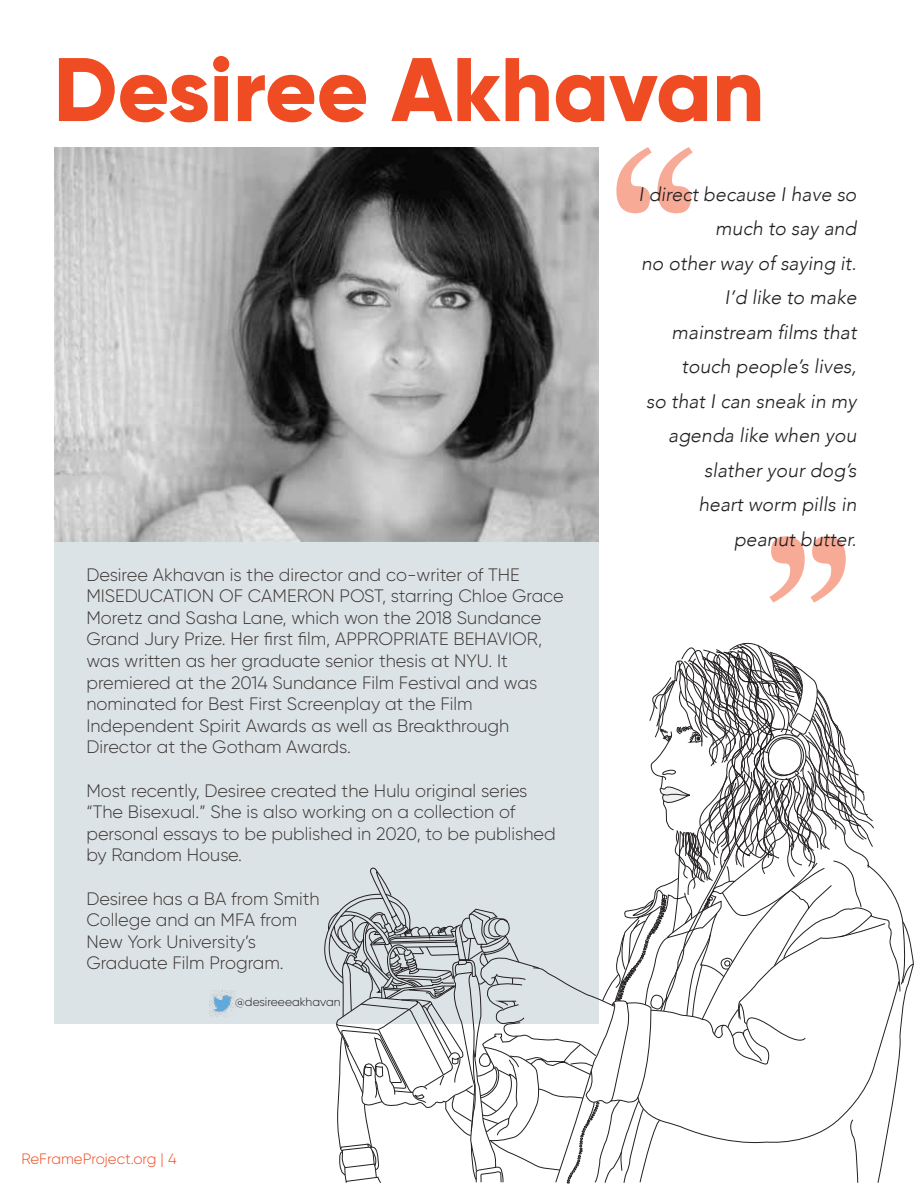
<style>
.page{position:relative;width:918px;height:1188px;background:#fff}
.page>*{position:absolute;margin:0;border:0;box-sizing:border-box;transform-origin:0 0}
.t1{font:238.5px "Marion";color:rgb(240 78 37/.8)}
.t2{font:800 90px "Gilroy";color:#f04c23}
.t3{font:italic 300 19.5px/34.5px "Avenir";color:#231f20;text-align:right}
.t4{font:300 18px/21.6px "Gilroy";color:#3d3836}
.t5{font:300 15px "Gilroy";color:#f04d24}
.t6{font:300 12px "Gilroy";color:#231f20}
</style>
<div class="page">
<div style="left:54px;top:532px;width:544px;height:492px;background:#dce3e6"></div>
<img style="left:54px;top:148px;width:544px;height:394px">
<svg style="left:324px;top:573px;width:590px;height:611px"></svg>
<img style="left:209px;top:991px;width:27px;height:26px">
<h2 class="t2" style="left:54px;top:33px;width:712px">Desiree Akhavan</h2>
<p class="t4" style="left:86px;top:563px;width:479px">Desiree Akhavan is the director and co-writer of THE MISEDUCATION OF CAMERON POST, starring Chloe Grace Moretz and Sasha Lane, which won the 2018 Sundance Grand Jury Prize. Her first film, APPROPRIATE BEHAVIOR, was written as her graduate senior thesis at NYU. It premiered at the 2014 Sundance Film Festival and was nominated for Best First Screenplay at the Film Independent Spirit Awards as well as Breakthrough Director at the Gotham Awards.</p>
<p class="t4" style="left:86px;top:779px;width:471px">Most recently, Desiree created the Hulu original series “The Bisexual.” She is also working on a collection of personal essays to be published in 2020, to be published by Random House.</p>
<p class="t4" style="left:86px;top:887px;width:235px">Desiree has a BA from Smith<br>College and an MFA from<br>New York University’s<br>Graduate Film Program.</p>
<p class="t6" style="left:235px;top:994px;width:107px">@desireeeakhavan</p>
<h1 class="t1" style="left:609px;top:93px;width:94px">“</h1>
<p class="t3" style="left:639px;top:177px;width:219px">I direct because I have so much to say and<br>no other way of saying it.<br>I’d like to make mainstream films that touch people’s lives,<br>so that I can sneak in my agenda like when you slather your dog’s<br>heart worm pills in peanut butter.</p>
<h1 class="t1" style="left:854px;top:657px;width:94px;rotate:-180deg">“</h1>
<p class="t5" style="left:22px;top:1149px;width:157px">ReFrameProject.org | 4</p>
</div>
